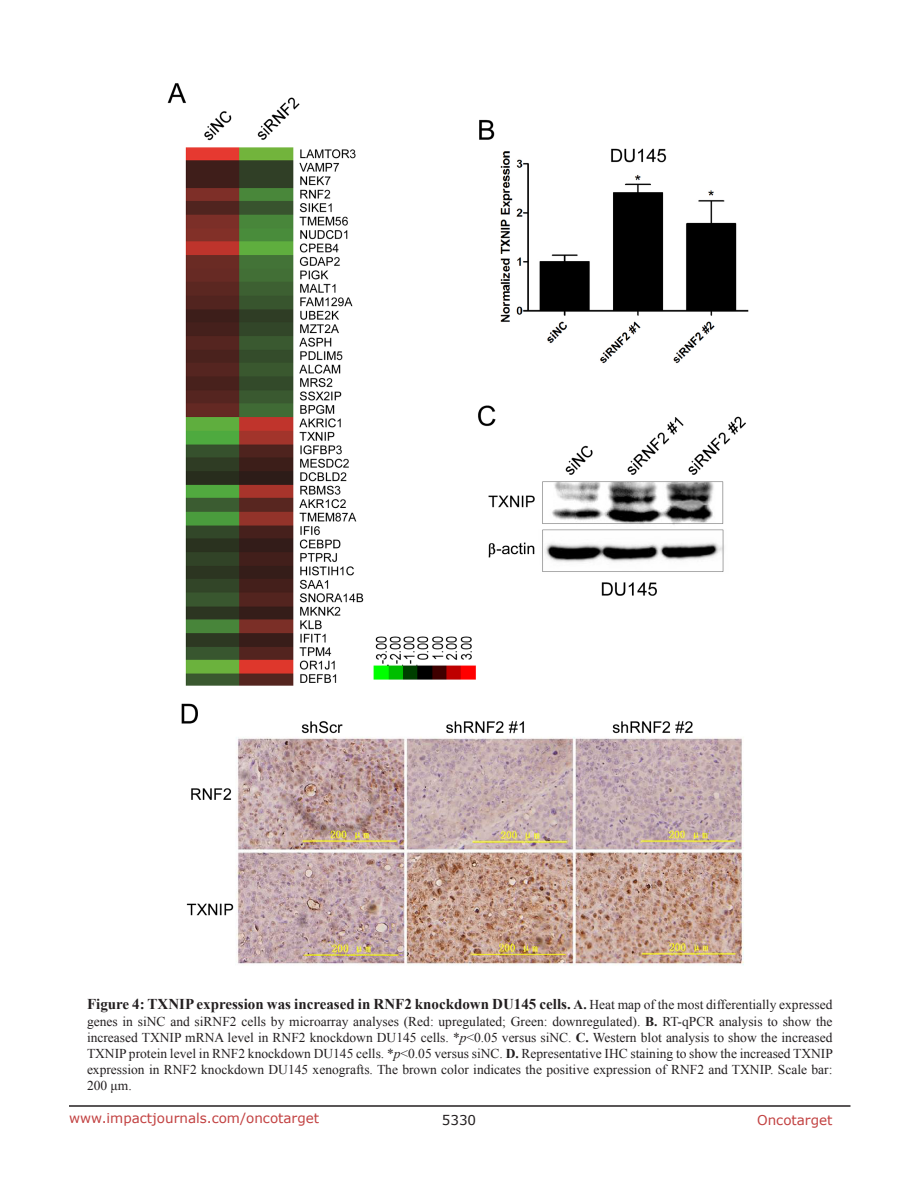
<style>
.page{position:relative;width:918px;height:1188px;background:#fff}
.page>*{position:absolute;margin:0;border:0;box-sizing:border-box;transform-origin:0 0}
.figuretext{font:700 15px "Times New Roman";color:#231f20}
.figuretext-2{font:13.5px/16.2px "Times New Roman";color:#231f20;text-align:justify}
.t1{font:13.5px "Verdana";color:#c24141}
.t2{font:13.5px "Verdana";color:#231f20}
.s1{font-size:13.5px}
.s2{font-weight:400;font-size:13.5px}
.s3{font-weight:700}
.s4{font-style:italic}
</style>
<div class="page">
<hr style="left:69px;top:1105px;width:781px;height:2px;background:#231f20">
<img style="left:167px;top:83px;width:582px;height:882px">
<p class="figuretext" style="left:87px;top:994px;width:747px">Figure 4: TXNIP expression was increased in RNF2 knockdown DU145 cells. <span class="s1">A.</span> <span class="s2">Heat map of the most differentially expressed</span></p>
<p class="figuretext-2" style="left:87px;top:1013px;width:747px">genes in siNC and siRNF2 cells by microarray analyses (Red: upregulated; Green: downregulated). <span class="s3">B.</span> RT-qPCR analysis to show the increased TXNIP mRNA level in RNF2 knockdown DU145 cells. *<span class="s4">p</span>&lt;0.05 versus siNC. <span class="s3">C.</span> Western blot analysis to show the increased TXNIP protein level in RNF2 knockdown DU145 cells. *<span class="s4">p</span>&lt;0.05 versus siNC. <span class="s3">D.</span> Representative IHC staining to show the increased TXNIP expression in RNF2 knockdown DU145 xenografts. The brown color indicates the positive expression of RNF2 and TXNIP. Scale bar:<br>200 μm.</p>
<p class="t1" style="left:69px;top:1109px;width:252px">www.impactjournals.com/oncotarget</p>
<p class="t2" style="left:442px;top:1111px;width:36px">5330</p>
<p class="t1" style="left:757px;top:1111px;width:77px">Oncotarget</p>
</div>
